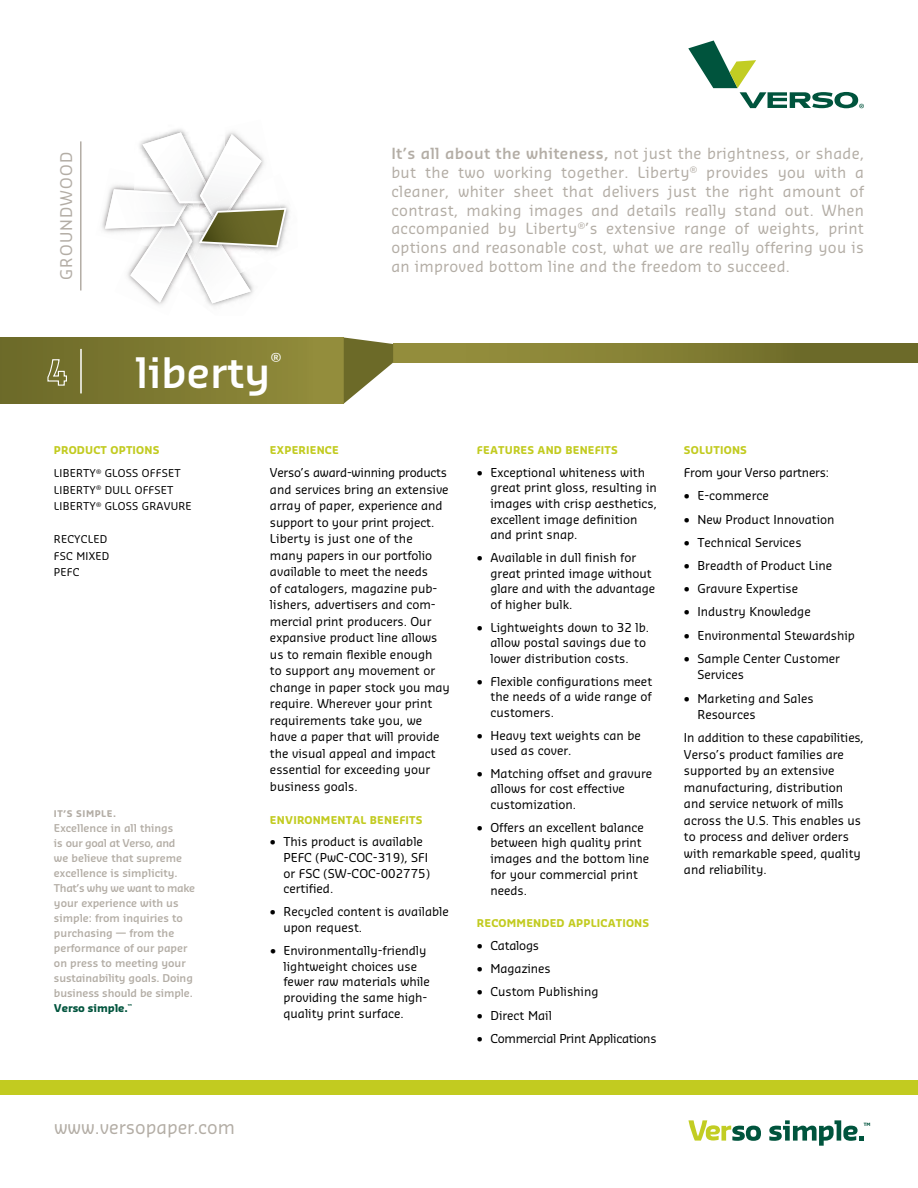
<style>
.page{position:relative;width:918px;height:1188px;background:#fff}
.page>*{position:absolute;margin:0;border:0;box-sizing:border-box;transform-origin:0 0}
.t1{font:600 40.95px "Sansa";color:#fff}
.t2{font:18px "Sansa";color:#b3ada5}
.t3{font:15.75px "Sansa";letter-spacing:.075em;color:#b3ada5}
.t4{font:15px/18.8px "Sansa";letter-spacing:.02em;color:#b3ada5;text-align:justify}
.t5{font:600 12.3px "Sansa";color:#fff}
.t6{font:12px/16.5px "Sansa";color:#000}
.t7{font:12px "Sansa";letter-spacing:-.02em;color:#000}
.t8{font:12px "Sansa";letter-spacing:-.025em;color:#000}
.t9{font:600 10.5px/15px "Sansa";color:#b3ada5}
.t10{font:700 10.5px "Sansa";letter-spacing:.02em;color:#c2cb20}
.t11{font:10.5px/16.5px "Sansa";letter-spacing:.02em;color:#000}
.t12{font:700 10.5px "Sansa";color:#00543d}
.t13{font:700 9px "Sansa";letter-spacing:.06em;color:#b3ada5}
.t14{font:700 4.35px "Sansa";color:#00543d}
.t15{font:700 2.55px "Sansa";color:#00543d}
.s1{font-weight:600}
</style>
<div class="page">
<div style="left:0;top:1080px;width:918px;height:15px;background:#c2cb20"></div>
<div style="left:0;top:338px;width:344px;height:66px;background:linear-gradient(to right,#6b6828,#948e3c)"></div>
<div style="left:393px;top:344px;width:525px;height:19px;background:linear-gradient(to right,#9b943f,#686627)"></div>
<svg style="left:344px;top:338px;width:49px;height:66px"></svg>
<hr style="left:80px;top:141px;width:2px;height:150px;background:#b3ada5">
<svg style="left:47px;top:359px;width:21px;height:27px"></svg>
<hr style="left:80px;top:349px;width:2px;height:44px;background:#fff">
<svg style="left:688px;top:40px;width:176px;height:68px"></svg>
<img style="left:208px;top:303px;width:16px;height:4px">
<img style="left:102px;top:211px;width:3px;height:20px">
<img style="left:287px;top:206px;width:3px;height:17px">
<svg style="left:105px;top:132px;width:182px;height:171px"></svg>
<svg style="left:688px;top:1120px;width:73px;height:21px"></svg>
<svg style="left:769px;top:1120px;width:95px;height:26px"></svg>
<h3 class="t3" style="left:57px;top:280px;width:129px;rotate:-90deg">groundwood</h3>
<p class="t5" style="left:271px;top:350px;width:12px">®</p>
<h1 class="t1" style="left:136px;top:346px;width:136px">liberty</h1>
<p class="t4" style="left:391px;top:144px;width:474px"><span class="s1">It’s all about the whiteness,</span> not just the brightness, or shade, but the two working together. Liberty<sup>®</sup> provides you with a cleaner, whiter sheet that delivers just the right amount of contrast, making images and details really stand out. When accompanied by Liberty<sup>®</sup>’s extensive range of weights, print options and reasonable cost, what we are really offering you is an improved bottom line and the freedom to succeed.</p>
<p class="t10" style="left:54px;top:444px;width:107px">PRODUCT OPTIONS</p>
<p class="t11" style="left:54px;top:465px;width:13px">Libert</p>
<p class="t11" style="left:90px;top:465px;width:30px">y<sup>®</sup> Glossoffset</p>
<p class="t11" style="left:54px;top:481px;width:13px">Libert</p>
<p class="t11" style="left:90px;top:481px;width:19px">y<sup>®</sup> dulloffset</p>
<p class="t11" style="left:54px;top:498px;width:13px">Libert</p>
<p class="t11" style="left:90px;top:498px;width:20px">y<sup>®</sup> glossgra</p>
<p class="t11" style="left:164px;top:498px;width:15px">vure</p>
<p class="t11" style="left:54px;top:531px;width:49px">Recycled<br>FSC mixed<br>PEFC</p>
<p class="t13" style="left:54px;top:808px;width:64px">IT’S SIMPLE.</p>
<p class="t9" style="left:54px;top:820px;width:143px">Excellence in all things<br>is our goal at Verso, and<br>we believe that supreme excellence is simplicity.<br>That’s why we want to make your experience with us simple: from inquiries to purchasing — from the performance of our paper on press to meeting your sustainability goals. Doing business should be simple.</p>
<p class="t12" style="left:54px;top:1002px;width:76px">VERSO SIMPLE.</p>
<p class="t15" style="left:128px;top:1004px;width:3px">TM</p>
<h2 class="t2" style="left:54px;top:1117px;width:183px">www.versopaper.com</h2>
<p class="t10" style="left:270px;top:444px;width:69px">EXPERIENCE</p>
<p class="t6" style="left:270px;top:464px;width:181px">Verso’s award-winning products and services bring an extensive array of paper, experience and support to your print project.<br>Liberty is just one of the<br>many papers in our portfolio available to meet the needs<br>of catalogers, magazine pub&shy;lishers, advertisers and com&shy;mercial print producers. Our expansive product line allows us to remain flexible enough<br>to support any movement or change in paper stock you may require. Wherever your print requirements take you, we have a paper that will provide the visual appeal and impact essential for exceeding your business goals.</p>
<p class="t10" style="left:270px;top:813px;width:154px">ENVIRONMENTAL BENEFITS</p>
<p class="t6" style="left:283px;top:834px;width:148px;line-height:15.8px;text-indent:-14px">• This product is available<br>PEFC (PwC-COC-319), SFI or FSC (SW-COC-002775) certified.</p>
<p class="t6" style="left:284px;top:903px;width:167px;line-height:15.8px;text-indent:-14px">• Recycled content is available upon request.</p>
<p class="t6" style="left:284px;top:942px;width:148px;line-height:15.8px;text-indent:-14px">• Environmentally-friendly lightweight choices use fewer raw materials while providing the same high&shy;quality print surface.</p>
<p class="t10" style="left:477px;top:444px;width:142px">FEATURES AND BENEFITS</p>
<p class="t6" style="left:490px;top:464px;width:168px;line-height:15.8px;text-indent:-14px">• Exceptional whiteness with great print gloss, resulting in images with crisp aesthetics, excellent image definition and print snap.</p>
<p class="t6" style="left:490px;top:549px;width:166px;line-height:15.8px;text-indent:-14px">• Available in dull finish for great printed image without glare and with the advantage of higher bulk.</p>
<p class="t6" style="left:490px;top:619px;width:160px;line-height:15.8px;text-indent:-14px">• Lightweights down to 32 lb. allow postal savings due to lower distribution costs.</p>
<p class="t6" style="left:490px;top:673px;width:163px;line-height:15.8px;text-align:justify;text-indent:-14px">• Flexible configurations meet the needs of a wide range of customers.</p>
<p class="t6" style="left:490px;top:727px;width:152px;line-height:15.8px;text-indent:-13px">• Heavy text weights can be used as cover.</p>
<p class="t6" style="left:490px;top:765px;width:163px;line-height:15.8px;text-indent:-14px">• Matching offset and gravure allows for cost effective customization.</p>
<p class="t6" style="left:490px;top:819px;width:160px;line-height:15.8px;text-indent:-13px">• Offers an excellent balance between high quality print images and the bottom line for your commercial print needs.</p>
<p class="t10" style="left:477px;top:916px;width:174px">RECOMMENDED APPLICATIONS</p>
<p class="t7" style="left:477px;top:938px;width:64px">• Catalogs</p>
<p class="t6" style="left:477px;top:960px;width:75px">• Magazines</p>
<p class="t6" style="left:477px;top:983px;width:123px">• Custom Publishing</p>
<p class="t6" style="left:477px;top:1007px;width:76px">• Direct Mail</p>
<p class="t8" style="left:477px;top:1031px;width:181px">• Commercial Print Applications</p>
<p class="t10" style="left:684px;top:444px;width:65px">SOLUTIONS</p>
<p class="t7" style="left:684px;top:465px;width:146px">From your Verso partners:</p>
<p class="t6" style="left:684px;top:487px;width:86px">• E-commerce</p>
<p class="t6" style="left:684px;top:511px;width:152px">• New Product Innovation</p>
<p class="t6" style="left:684px;top:534px;width:119px">• Technical Services</p>
<p class="t6" style="left:684px;top:557px;width:150px">• Breadth of Product Line</p>
<p class="t6" style="left:684px;top:580px;width:116px">• Gravure Expertise</p>
<p class="t6" style="left:684px;top:603px;width:128px">• Industry Knowledge</p>
<p class="t6" style="left:684px;top:627px;width:173px">• Environmental Stewardship</p>
<p class="t6" style="left:697px;top:650px;width:144px;text-indent:-14px">• Sample Center Customer<br>Services</p>
<p class="t6" style="left:697px;top:689px;width:118px;text-indent:-14px">• Marketing and Sales<br>Resources</p>
<p class="t6" style="left:684px;top:729px;width:181px">In addition to these capabilities,<br>Verso’s product families are supported by an extensive manufacturing, distribution and service network of mills across the U.S. This enables us to process and deliver orders with remarkable speed, quality and reliability.</p>
<p class="t14" style="left:864px;top:1121px;width:5px">TM</p>
</div>
